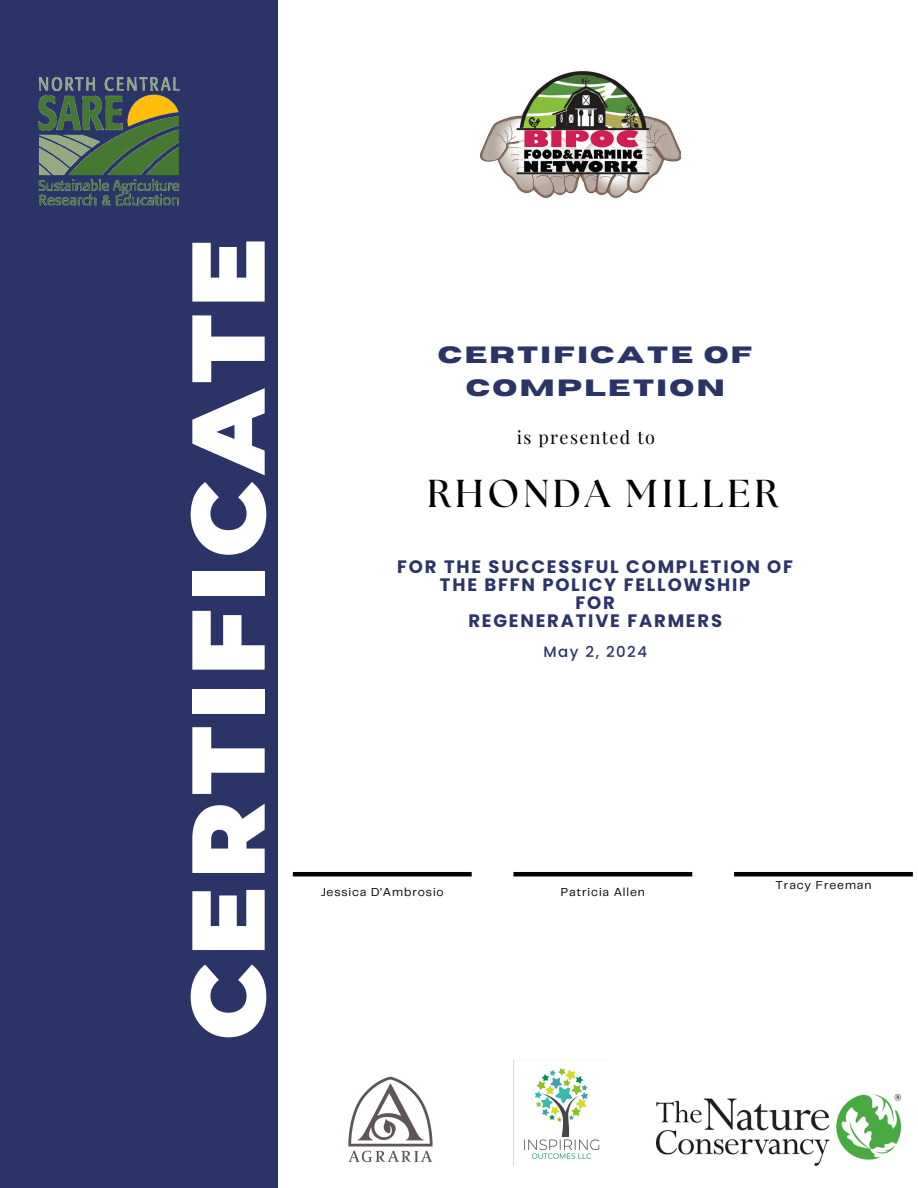
<style>
.page{position:relative;width:918px;height:1188px;background:#fff}
.page>*{position:absolute;margin:0;border:0;box-sizing:border-box;transform-origin:0 0}
.t1{font:900 103.35px "Montserrat";letter-spacing:.075em;color:#fff}
.t2{font:700 38.85px "The Seasons";letter-spacing:.1em;color:#000}
.t3{font:700 23.4px/32.7px "Horizon";letter-spacing:.1em;color:#2b3467;text-align:center}
.t4{font:700 18px/18px "Poppins";letter-spacing:.1em;color:#2b3467;text-align:center}
.t5{font:18px "Playfair Display";letter-spacing:.075em;color:#000}
.t6{font:500 15px "Poppins";letter-spacing:.1em;color:#2b3467}
.t7{font:12px "Telegraf";letter-spacing:.075em;color:#000}
</style>
<div class="page">
<div style="left:0;top:0;width:278px;height:1188px;background:#2b3467"></div>
<img style="left:348px;top:1076px;width:85px;height:87px">
<img style="left:513px;top:1061px;width:87px;height:104px">
<img style="left:656px;top:1094px;width:245px;height:71px">
<img style="left:38px;top:77px;width:142px;height:129px">
<img style="left:480px;top:71px;width:201px;height:127px">
<hr style="left:293px;top:872px;width:179px;height:4px;background:#000">
<hr style="left:513px;top:872px;width:179px;height:4px;background:#000">
<hr style="left:734px;top:872px;width:179px;height:4px;background:#000">
<h2 class="t1" style="left:165px;top:1040px;width:804px;rotate:-90deg">CERTIFICATE</h2>
<p class="t3" style="left:438px;top:340px;width:316px">CERTIFICATE OF<br>COMPLETION</p>
<p class="t5" style="left:517px;top:424px;width:140px">is presented to</p>
<p class="t2" style="left:427px;top:476px;width:353px">RHONDA MILLER</p>
<h4 class="t4" style="left:397px;top:558px;width:397px">FOR THE SUCCESSFUL COMPLETION OF<br>THE BFFN POLICY FELLOWSHIP<br>FOR<br>REGENERATIVE FARMERS</h4>
<h6 class="t6" style="left:544px;top:642px;width:105px">May 2, 2024</h6>
<p class="t7" style="left:321px;top:887px;width:125px">Jessica D’Ambrosio</p>
<p class="t7" style="left:561px;top:887px;width:86px">Patricia Allen</p>
<p class="t7" style="left:775px;top:880px;width:97px">Tracy Freeman</p>
</div>
